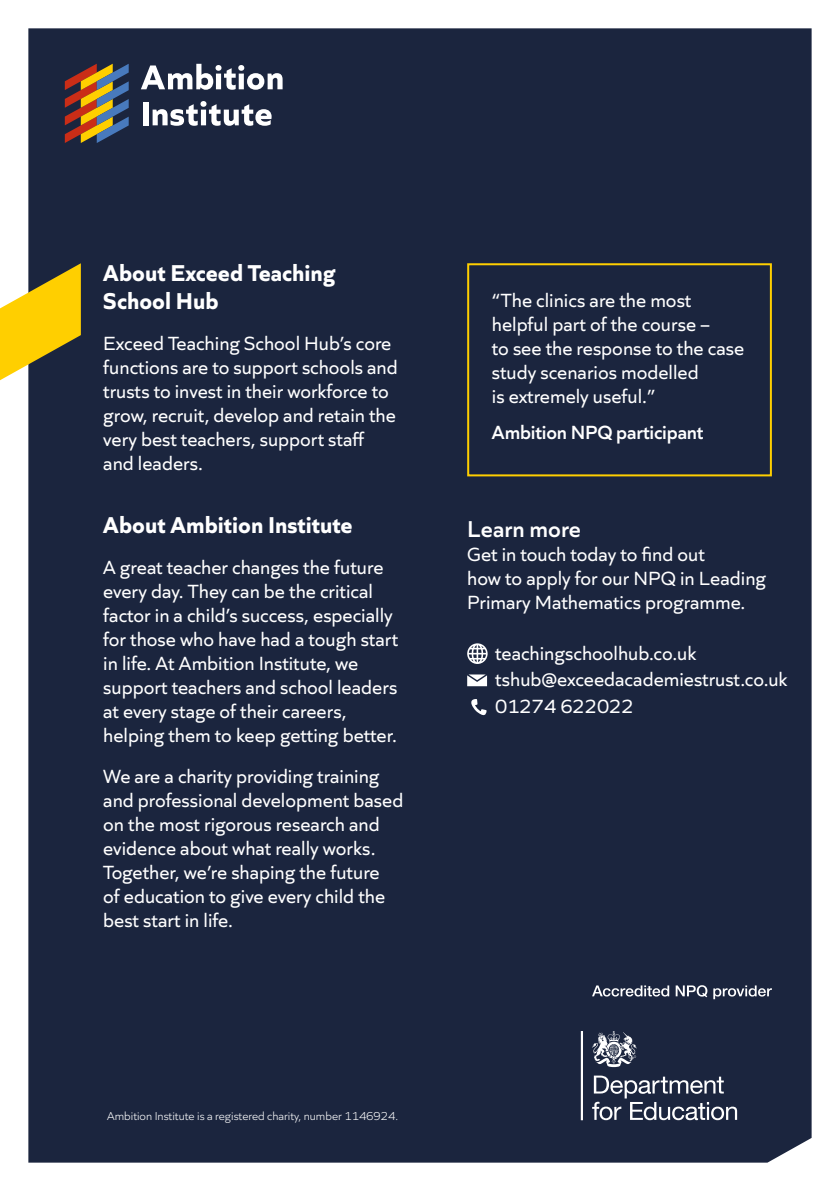
<style>
.page{position:relative;width:840px;height:1191px;background:#fff}
.page>*{position:absolute;margin:0;border:0;box-sizing:border-box;transform-origin:0 0}
.t1{font:700 24px/28.8px "Quiet Sans";color:#fff}
.t2{font:600 24px "Quiet Sans";color:#fff}
.t3{font:20px/24px "Quiet Sans";color:#fff}
.t4{font:600 20px "Quiet Sans";letter-spacing:-.01em;color:#fff}
.t5{font:300 12px "Quiet Sans";color:#fff}
</style>
<div class="page">
<div style="left:28px;top:28px;width:783px;height:1134px;background:#1b253e"></div>
<svg style="left:65px;top:64px;width:64px;height:79px;background:#7c5e44"></svg>
<svg style="left:141px;top:64px;width:141px;height:26px"></svg>
<div style="left:143px;top:102px;width:5px;height:24px;background:#fff"></div>
<svg style="left:152px;top:101px;width:119px;height:25px"></svg>
<svg style="left:0;top:263px;width:81px;height:117px;background:#c5aa32"></svg>
<hr style="left:580px;top:1031px;width:2px;height:89px;background:#fff">
<svg style="left:591px;top:1031px;width:45px;height:36px"></svg>
<svg style="left:591px;top:1075px;width:145px;height:45px;background:#51596c"></svg>
<svg style="left:591px;top:985px;width:77px;height:11px"></svg>
<svg style="left:675px;top:985px;width:32px;height:12px"></svg>
<svg style="left:713px;top:985px;width:58px;height:14px"></svg>
<div style="left:467px;top:263px;width:304px;height:213px;border:2px solid #ffcf00"></div>
<svg style="left:467px;top:643px;width:20px;height:21px"></svg>
<svg style="left:467px;top:674px;width:20px;height:12px"></svg>
<svg style="left:470px;top:699px;width:16px;height:16px"></svg>
<p class="t1" style="left:103px;top:256px;width:234px">About Exceed Teaching<br>School Hub</p>
<p class="t3" style="left:103px;top:330px;width:296px">Exceed Teaching School Hub’s core functions are to support schools and trusts to invest in their workforce to grow, recruit, develop and retain the very best teachers, support staff and leaders.</p>
<p class="t1" style="left:103px;top:508px;width:250px">About Ambition Institute</p>
<p class="t3" style="left:103px;top:554px;width:296px">A great teacher changes the future every day. They can be the critical factor in a child’s success, especially for those who have had a tough start in life. At Ambition Institute, we support teachers and school leaders at every stage of their careers, helping them to keep getting better.</p>
<p class="t3" style="left:103px;top:763px;width:301px">We are a charity providing training and professional development based on the most rigorous research and evidence about what really works.<br>Together, we’re shaping the future<br>of education to give every child the best start in life.</p>
<p class="t3" style="left:491px;top:287px;width:254px">“The clinics are the most helpful part of the course –<br>to see the response to the case study scenarios modelled<br>is extremely useful.”</p>
<p class="t4" style="left:491px;top:417px;width:213px">Ambition NPQ participant</p>
<p class="t2" style="left:467px;top:510px;width:115px">Learn more</p>
<p class="t3" style="left:467px;top:541px;width:300px">Get in touch today to find out<br>how to apply for our NPQ in Leading<br>Primary Mathematics programme.</p>
<p class="t3" style="left:495px;top:639px;width:293px;line-height:26.2px">teachingschoolhub.co.uk tshub@exceedacademiestrust.co.uk<br>01274 622022</p>
<p class="t5" style="left:107px;top:1107px;width:292px">Ambition Institute is a registered charity, number 1146924.</p>
</div>
